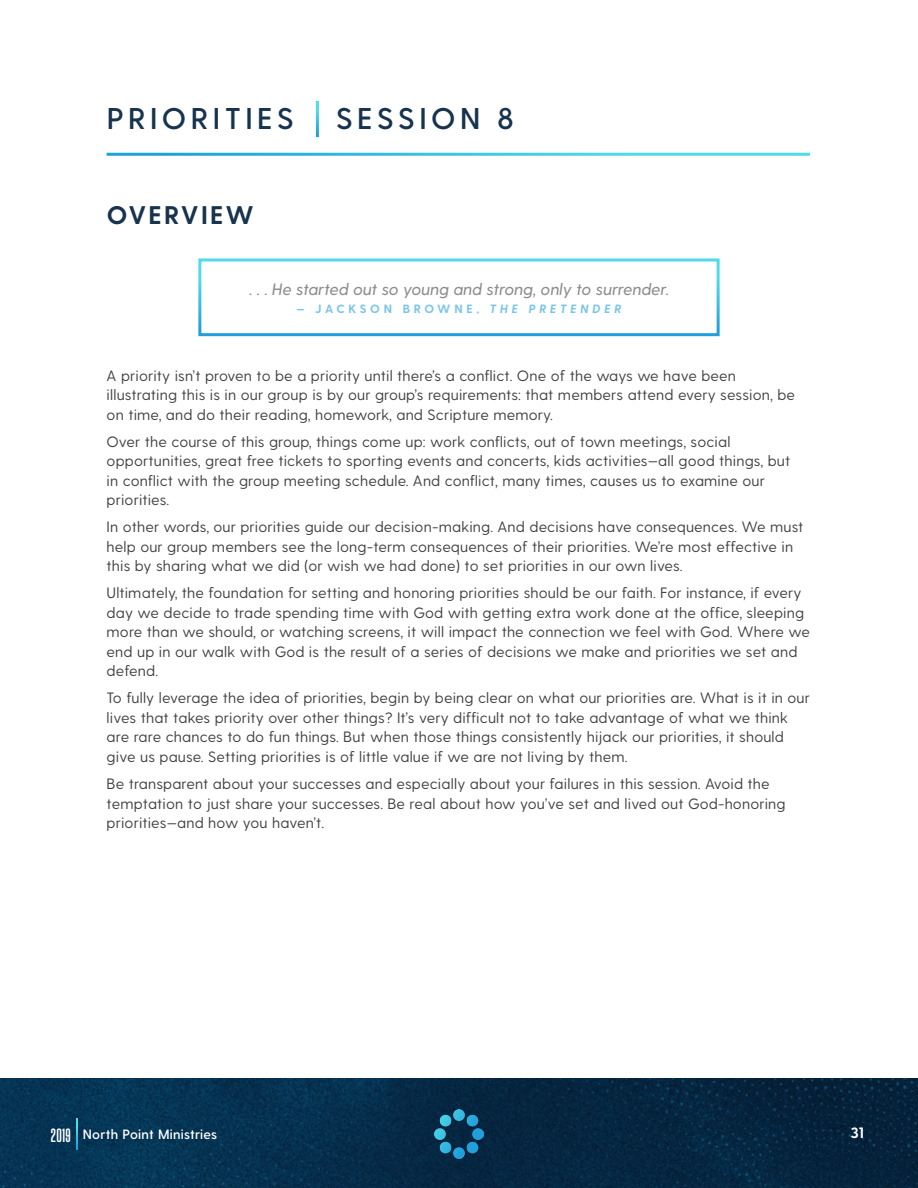
<style>
.page{position:relative;width:918px;height:1188px;background:#fff}
.page>*{position:absolute;margin:0;border:0;box-sizing:border-box;transform-origin:0 0}
.H1_Titles{font:600 30px "Greycliff CF";letter-spacing:.15em;color:#17334e}
.H2_Titles{font:700 25.5px "Greycliff CF";letter-spacing:.09em;color:#17334e}
.Quotes{font:italic 500 16.5px "Greycliff CF";color:#8d8d8d}
.Body_Copy{font:15px/19.5px "Greycliff CF";letter-spacing:.01em;color:#414141}
.t1{font:700 15px "Greycliff CF";color:#fff}
.t2{font:600 13.5px "Greycliff CF";letter-spacing:.02em;color:#fff}
.Quotes-2{font:700 12px "Greycliff CF";letter-spacing:.31em;color:#79c5e9}
.s1{font-style:italic}
.s2{font-family:"Steelfish Rg";font-weight:700;font-size:16.5px}
</style>
<div class="page">
<img style="left:0;top:1079px;width:918px;height:109px">
<img style="left:435px;top:1110px;width:48px;height:48px">
<svg style="left:76px;top:1119px;width:1px;height:31px"></svg>
<p class="H1_Titles" style="left:107px;top:101px;width:189px">PRIORITIES</p>
<p class="H1_Titles" style="left:336px;top:101px;width:179px">SESSION 8</p>
<p class="H2_Titles" style="left:107px;top:200px;width:149px">OVERVIEW</p>
<p class="Quotes" style="left:249px;top:279px;width:422px">. . . He started out so young and strong, only to surrender.</p>
<p class="Quotes-2" style="left:296px;top:302px;width:327px">— JACKSON BROWNE, <span class="s1">THE PRETENDER</span></p>
<p class="Body_Copy" style="left:107px;top:366px;width:690px">A priority isn’t proven to be a priority until there’s a conflict. One of the ways we have been illustrating this is in our group is by our group’s requirements: that members attend every session, be on time, and do their reading, homework, and Scripture memory.</p>
<p class="Body_Copy" style="left:107px;top:432px;width:685px">Over the course of this group, things come up: work conflicts, out of town meetings, social opportunities, great free tickets to sporting events and concerts, kids activities—all good things, but in conflict with the group meeting schedule. And conflict, many times, causes us to examine our priorities.</p>
<p class="Body_Copy" style="left:107px;top:518px;width:698px">In other words, our priorities guide our decision-making. And decisions have consequences. We must help our group members see the long-term consequences of their priorities. We’re most effective in this by sharing what we did (or wish we had done) to set priorities in our own lives.</p>
<p class="Body_Copy" style="left:107px;top:584px;width:705px">Ultimately, the foundation for setting and honoring priorities should be our faith. For instance, if every day we decide to trade spending time with God with getting extra work done at the office, sleeping more than we should, or watching screens, it will impact the connection we feel with God. Where we end up in our walk with God is the result of a series of decisions we make and priorities we set and defend.</p>
<p class="Body_Copy" style="left:107px;top:689px;width:705px">To fully leverage the idea of priorities, begin by being clear on what our priorities are. What is it in our lives that takes priority over other things? It’s very difficult not to take advantage of what we think are rare chances to do fun things. But when those things consistently hijack our priorities, it should give us pause. Setting priorities is of little value if we are not living by them.</p>
<p class="Body_Copy" style="left:107px;top:774px;width:681px">Be transparent about your successes and especially about your failures in this session. Avoid the temptation to just share your successes. Be real about how you’ve set and lived out God-honoring priorities—and how you haven’t.</p>
<p class="t2" style="left:51px;top:1127px;width:168px"><span class="s2">2019</span> North Point Ministries</p>
<p class="t1" style="left:851px;top:1124px;width:15px">31</p>
</div>
